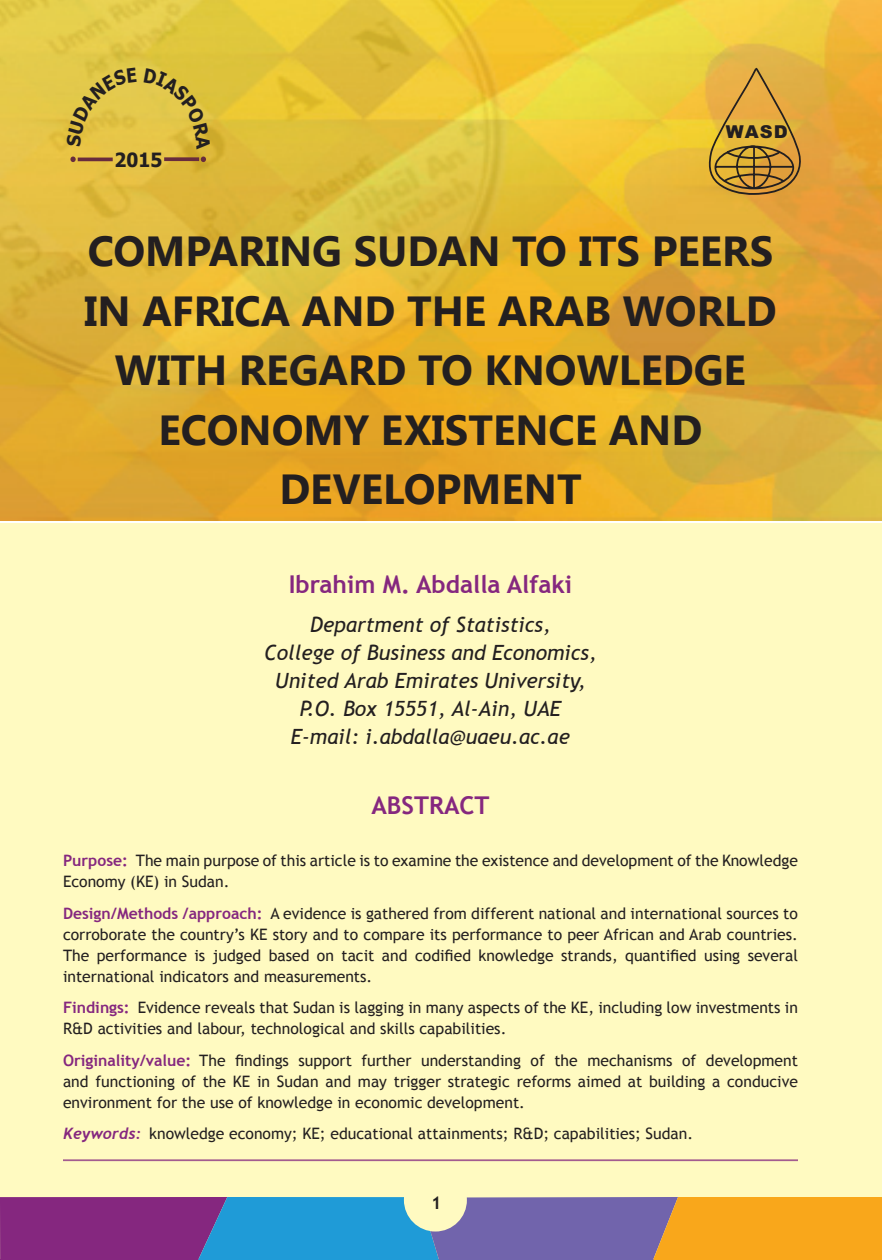
<style>
.page{position:relative;width:882px;height:1260px;background:#fff}
.page>*{position:absolute;margin:0;border:0;box-sizing:border-box;transform-origin:0 0}
.t1{font:700 42px/59.5px "Segoe UI";color:#231f20;text-align:center}
.Author{font:700 24.5px "Trebuchet MS";color:#85277f}
.Abs_Title{font:700 24.5px "Trebuchet MS";color:#85277f}
.Affiliation{font:italic 21px "Trebuchet MS";color:#231f20}
.t2{font:700 19.78px "Tahoma";color:#231f20;scale:.95 1}
.t3{font:900 17.85px "Arial";color:#231f20}
.t4{font:700 17.5px "Trebuchet MS";color:#231f20}
.Abs_Text{font:15.75px/21px "Trebuchet MS";color:#231f20}
.Keyword{font:15.75px "Trebuchet MS";color:#231f20}
.s1{font-weight:700;color:#85277f}
.s2{font-family:"Trebuchet";font-weight:700;font-style:italic;color:#85277f}
</style>
<div class="page">
<img style="left:0;top:0;width:882px;height:520px">
<svg style="left:705px;top:67px;width:99px;height:129px"></svg>
<hr style="left:78px;top:158px;width:35px;height:3px;background:#682c3d">
<svg style="left:164px;top:157px;width:35px;height:4px"></svg>
<svg style="left:70px;top:157px;width:6px;height:5px"></svg>
<svg style="left:201px;top:157px;width:5px;height:5px"></svg>
<div style="left:1px;top:524px;width:881px;height:735px;background:#fffac1"></div>
<svg style="left:0;top:1197px;width:882px;height:63px"></svg>
<div style="left:404px;top:1169px;width:63px;height:63px;background:#fffac1;border-radius:50%"></div>
<hr style="left:63px;top:1159px;width:735px;height:2px;background:#85277f">
<svg style="left:67px;top:67px;width:70px;height:80px"></svg>
<svg style="left:144px;top:68px;width:66px;height:82px"></svg>
<p class="t2" style="left:115px;top:146px;width:52px">2015</p>
<p class="t3" style="left:726px;top:119px;width:64px">WASD</p>
<p class="t1" style="left:84px;top:220px;width:694px">COMPARING SUDAN TO ITS PEERS<br>IN AFRICA AND THE ARAB WORLD<br>WITH REGARD TO KNOWLEDGE<br>ECONOMY EXISTENCE AND<br>DEVELOPMENT</p>
<p class="Author" style="left:289px;top:569px;width:285px">Ibrahim M. Abdalla Alfaki</p>
<p class="Affiliation" style="left:310px;top:612px;width:242px">Department of Statistics,</p>
<p class="Affiliation" style="left:264px;top:640px;width:334px">College of Business and Economics,</p>
<p class="Affiliation" style="left:275px;top:668px;width:312px">United Arab Emirates University,</p>
<p class="Affiliation" style="left:300px;top:696px;width:263px">P.O. Box 15551, Al-Ain, UAE</p>
<p class="Affiliation" style="left:291px;top:724px;width:280px">E-mail: i.abdalla@uaeu.ac.ae</p>
<p class="Abs_Title" style="left:371px;top:790px;width:120px">abstract</p>
<p class="Abs_Text" style="left:63px;top:851px;width:736px"><span class="s1">Purpose:</span> The main purpose of this article is to examine the existence and development of the Knowledge<br>Economy (KE) in Sudan.</p>
<p class="Abs_Text" style="left:63px;top:903px;width:736px;text-align:justify"><span class="s1">Design/Methods /approach:</span> A evidence is gathered from different national and international sources to corroborate the country’s KE story and to compare its performance to peer African and Arab countries.<br>The performance is judged based on tacit and codified knowledge strands, quantified using several international indicators and measurements.</p>
<p class="Abs_Text" style="left:63px;top:998px;width:736px"><span class="s1">Findings:</span> Evidence reveals that Sudan is lagging in many aspects of the KE, including low investments in<br>R&amp;D activities and labour, technological and skills capabilities.</p>
<p class="Abs_Text" style="left:63px;top:1050px;width:737px;text-align:justify"><span class="s1">Originality/value:</span> The findings support further understanding of the mechanisms of development and functioning of the KE in Sudan and may trigger strategic reforms aimed at building a conducive environment for the use of knowledge in economic development.</p>
<p class="Keyword" style="left:63px;top:1125px;width:632px"><span class="s2">Keywords:</span> knowledge economy; KE; educational attainments; R&amp;D; capabilities; Sudan.</p>
<p class="t4" style="left:431px;top:1191px;width:12px">1</p>
</div>
